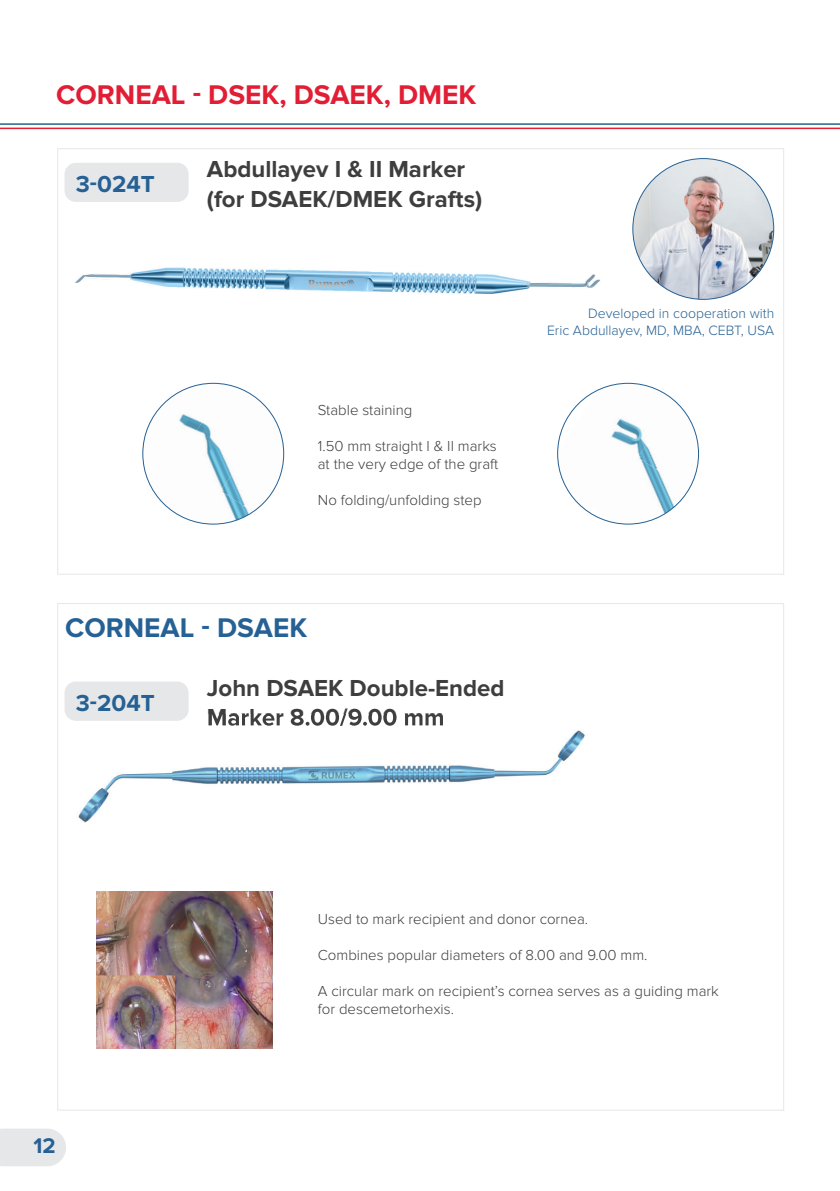
<style>
.page{position:relative;width:840px;height:1191px;background:#fff}
.page>*{position:absolute;margin:0;border:0;box-sizing:border-box;transform-origin:0 0}
.t1{font:700 28px "Proxima Nova";color:#e21d34}
.t2{font:700 28px "Proxima Nova";color:#266195}
.t3{font:700 24px/29.6px "Proxima Nova";color:#3e3e3f}
.t4{font:700 24px "Proxima Nova";color:#266195}
.t5{font:700 22px "Proxima Nova";color:#266195}
.t6{font:300 15px/18px "Proxima Nova";color:#3e3e3f}
.t7{font:300 14px/16.8px "Proxima Nova";color:#266195;text-align:right}
</style>
<div class="page">
<div style="left:0;top:1129px;width:66px;height:37px;background:#e6e7e9"></div>
<hr style="left:0;top:128px;width:839px;height:1px;background:#e21d34">
<hr style="left:0;top:123px;width:839px;height:2px;background:#266195">
<img style="left:75px;top:267px;width:525px;height:27px">
<div style="left:64px;top:163px;width:124px;height:39px;background:#e6e7e9;border-radius:11px"></div>
<img style="left:173px;top:383px;width:53px;height:12px">
<img style="left:205px;top:384px;width:66px;height:30px">
<img style="left:270px;top:414px;width:13px;height:27px">
<img style="left:144px;top:395px;width:62px;height:45px">
<img style="left:176px;top:416px;width:44px;height:45px">
<img style="left:220px;top:449px;width:62px;height:63px">
<img style="left:143px;top:440px;width:12px;height:53px">
<img style="left:155px;top:461px;width:66px;height:62px">
<img style="left:199px;top:491px;width:54px;height:33px">
<div style="left:64px;top:681px;width:124px;height:39px;background:#e6e7e9;border-radius:11px"></div>
<img style="left:73px;top:714px;width:512px;height:109px">
<img style="left:208px;top:714px;width:234px;height:12px">
<img style="left:69px;top:714px;width:118px;height:6px">
<img style="left:579px;top:383px;width:95px;height:59px">
<img style="left:637px;top:442px;width:61px;height:48px">
<img style="left:557px;top:419px;width:80px;height:94px">
<img style="left:600px;top:457px;width:87px;height:67px">
<img style="left:97px;top:891px;width:176px;height:157px">
<img style="left:632px;top:159px;width:141px;height:140px;border-radius:70px">
<h1 class="t1" style="left:56px;top:79px;width:421px">CORNEAL - DSEK, DSAEK, DMEK</h1>
<h2 class="t4" style="left:76px;top:170px;width:80px">3-024T</h2>
<h2 class="t3" style="left:207px;top:155px;width:277px">Abdullayev I &amp; II Marker (for DSAEK/DMEK Grafts)</h2>
<p class="t6" style="left:317px;top:401px;width:96px">Stable staining</p>
<p class="t6" style="left:317px;top:437px;width:182px">1.50 mm straight I &amp; II marks at the very edge of the graft</p>
<p class="t6" style="left:317px;top:491px;width:165px">No folding/unfolding step</p>
<h1 class="t2" style="left:65px;top:611px;width:243px">CORNEAL - DSAEK</h1>
<h2 class="t4" style="left:76px;top:689px;width:80px">3-204T</h2>
<h2 class="t3" style="left:207px;top:673px;width:299px">John DSAEK Double-Ended<br>Marker 8.00/9.00 mm</h2>
<p class="t7" style="left:546px;top:305px;width:228px">Developed in cooperation with<br>Eric Abdullayev, MD, MBA, CEBT, USA</p>
<h3 class="t5" style="left:33px;top:1133px;width:24px">12</h3>
<p class="t6" style="left:317px;top:910px;width:272px">Used to mark recipient and donor cornea.</p>
<p class="t6" style="left:317px;top:946px;width:331px">Combines popular diameters of 8.00 and 9.00 mm.</p>
<p class="t6" style="left:317px;top:982px;width:402px">A circular mark on recipient’s cornea serves as a guiding mark for descemetorhexis.</p>
</div>
